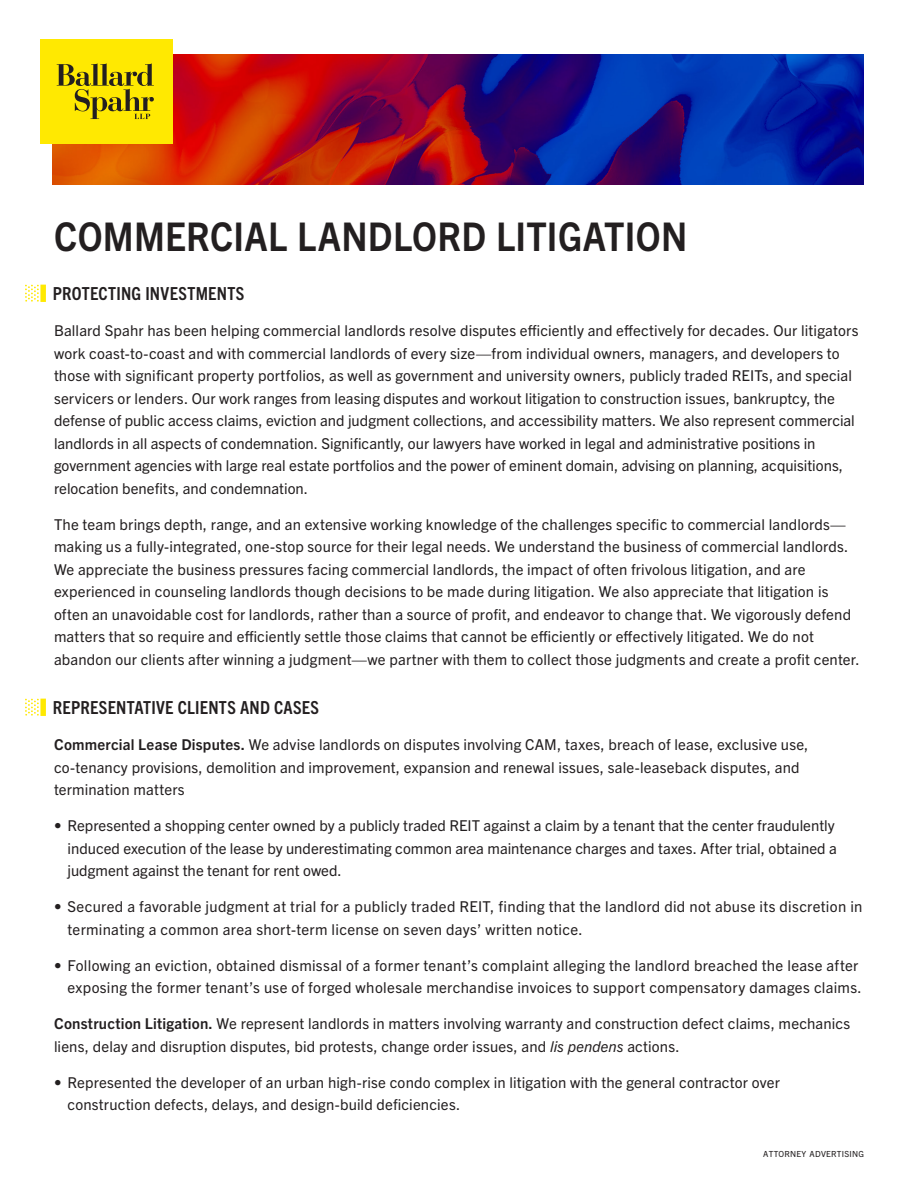
<style>
.page{position:relative;width:918px;height:1188px;background:#fff}
.page>*{position:absolute;margin:0;border:0;box-sizing:border-box;transform-origin:0 0}
.t1{font:54px "Ballard Dot Graphic";color:#ffe901}
.t2{font:700 39.6px "Trade Gothic Next LT Pro";letter-spacing:.005em;color:#231f20;scale:.91 1}
.t3{font:700 condensed 18px "Trade Gothic Next LT Pro";letter-spacing:.015em;color:#231f20}
.BODY_COPY{font:15px/22.5px "Trade Gothic Next LT Pro";letter-spacing:.01em;color:#231f20}
.t4{font:8.4px "Trade Gothic Next LT Pro";letter-spacing:.03em;color:#231f20}
.s1{font-weight:700}
.s2{font-style:italic}
</style>
<div class="page">
<img style="left:53px;top:54px;width:811px;height:131px">
<div style="left:40px;top:40px;width:133px;height:104px;background:#ffe901"></div>
<svg style="left:57px;top:63px;width:97px;height:56px"></svg>
<p class="t1" style="left:22px;top:259px;width:28px">•</p>
<p class="t2" style="left:54px;top:209px;width:698px">COMMERCIAL LANDLORD LITIGATION</p>
<p class="t3" style="left:53px;top:281px;width:193px">PROTECTING INVESTMENTS</p>
<p class="t1" style="left:22px;top:673px;width:28px">•</p>
<p class="BODY_COPY" style="left:54px;top:318px;width:806px">Ballard Spahr has been helping commercial landlords resolve disputes efficiently and effectively for decades. Our litigators work coast-to-coast and with commercial landlords of every size—from individual owners, managers, and developers to those with significant property portfolios, as well as government and university owners, publicly traded REITs, and special servicers or lenders. Our work ranges from leasing disputes and workout litigation to construction issues, bankruptcy, the defense of public access claims, eviction and judgment collections, and accessibility matters. We also represent commercial landlords in all aspects of condemnation. Significantly, our lawyers have worked in legal and administrative positions in government agencies with large real estate portfolios and the power of eminent domain, advising on planning, acquisitions, relocation benefits, and condemnation.</p>
<p class="BODY_COPY" style="left:54px;top:512px;width:807px">The team brings depth, range, and an extensive working knowledge of the challenges specific to commercial landlords— making us a fully-integrated, one-stop source for their legal needs. We understand the business of commercial landlords.<br>We appreciate the business pressures facing commercial landlords, the impact of often frivolous litigation, and are experienced in counseling landlords though decisions to be made during litigation. We also appreciate that litigation is often an unavoidable cost for landlords, rather than a source of profit, and endeavor to change that. We vigorously defend matters that so require and efficiently settle those claims that cannot be efficiently or effectively litigated. We do not abandon our clients after winning a judgment—we partner with them to collect those judgments and create a profit center.</p>
<p class="t3" style="left:53px;top:695px;width:268px">REPRESENTATIVE CLIENTS AND CASES</p>
<p class="BODY_COPY" style="left:54px;top:732px;width:756px"><span class="s1">Commercial Lease Disputes.</span> We advise landlords on disputes involving CAM, taxes, breach of lease, exclusive use, co-tenancy provisions, demolition and improvement, expansion and renewal issues, sale-leaseback disputes, and termination matters</p>
<p class="BODY_COPY" style="left:68px;top:813px;width:771px;text-indent:-14px">• Represented a shopping center owned by a publicly traded REIT against a claim by a tenant that the center fraudulently induced execution of the lease by underestimating common area maintenance charges and taxes. After trial, obtained a judgment against the tenant for rent owed.</p>
<p class="BODY_COPY" style="left:68px;top:894px;width:796px;text-indent:-14px">• Secured a favorable judgment at trial for a publicly traded REIT, finding that the landlord did not abuse its discretion in terminating a common area short-term license on seven days’ written notice.</p>
<p class="BODY_COPY" style="left:54px;top:953px;width:809px;text-align:right">• Following an eviction, obtained dismissal of a former tenant’s complaint alleging the landlord breached the lease after exposing the former tenant’s use of forged wholesale merchandise invoices to support compensatory damages claims.</p>
<p class="BODY_COPY" style="left:54px;top:1011px;width:798px"><span class="s1">Construction Litigation.</span> We represent landlords in matters involving warranty and construction defect claims, mechanics liens, delay and disruption disputes, bid protests, change order issues, and <span class="s2">lis pendens</span> actions.</p>
<p class="BODY_COPY" style="left:68px;top:1070px;width:714px;text-indent:-14px">• Represented the developer of an urban high-rise condo complex in litigation with the general contractor over construction defects, delays, and design-build deficiencies.</p>
<p class="t4" style="left:763px;top:1148px;width:102px">ATTORNEY ADVERTISING</p>
</div>
